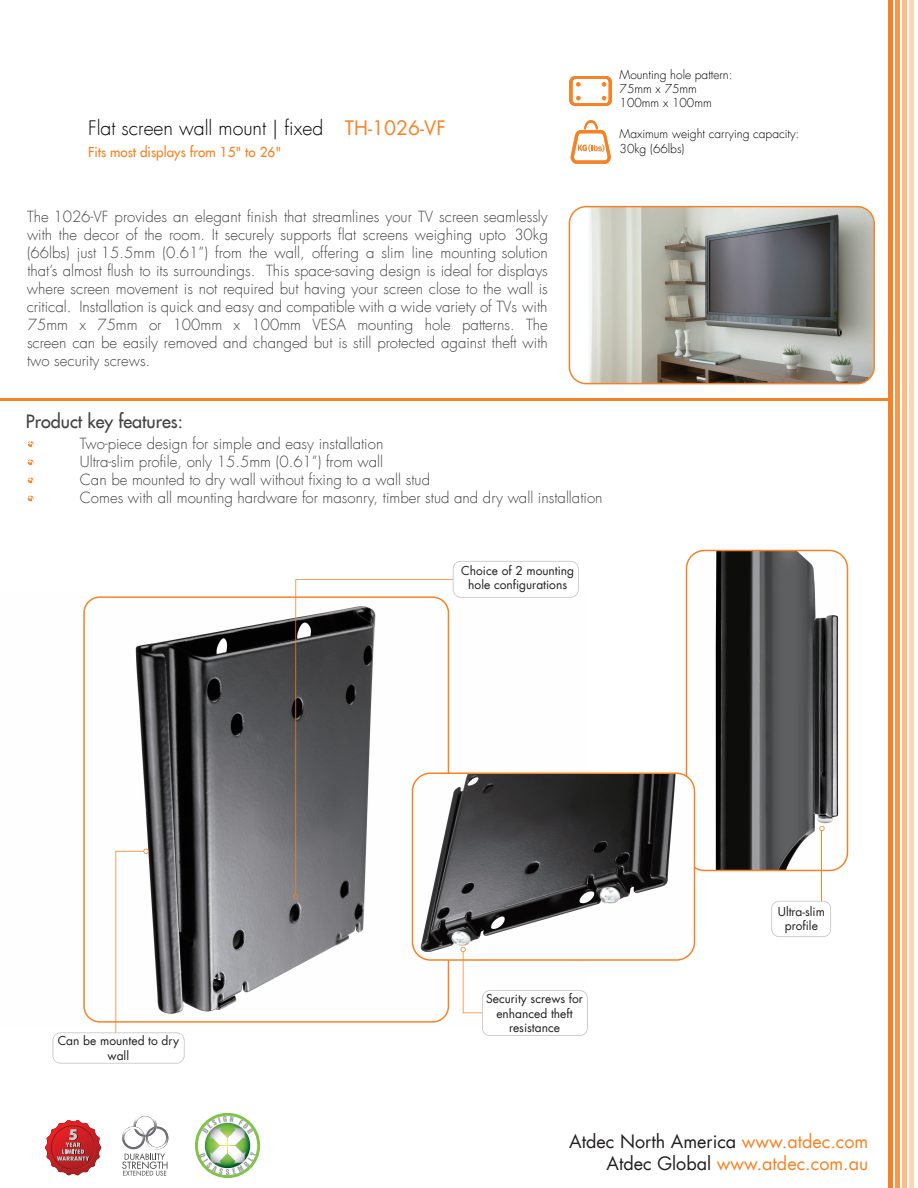
<style>
.page{position:relative;width:918px;height:1188px;background:#fff}
.page>*{position:absolute;margin:0;border:0;box-sizing:border-box;transform-origin:0 0}
.t1{font:300 19.5px "Futura LT";color:#040503}
.t2{font:19.5px "Futura LT";color:#f58326}
.t3{font:18px/21.6px "Futura LT";color:#f58326;text-align:right}
.t4{font:18px "Futura LT";color:#434444}
.t5{font:300 15px/18px "Futura LT";color:#434444;text-align:justify}
.t6{font:13.5px "Futura LT";color:#f58326}
.t7{font:12px/14.4px "Futura LT";color:#231f20;text-align:center}
.t8{font:300 12px/14.4px "Futura LT";color:#040503}
.s1{font-family:"Futura LT Light";font-weight:400}
.s2{color:#231f20}
</style>
<div class="page">
<svg style="left:83px;top:596px;width:366px;height:427px"></svg>
<div style="left:888px;top:0;width:5px;height:1188px;background:#f58326"></div>
<div style="left:895px;top:0;width:5px;height:1188px;background:#f7994d"></div>
<div style="left:902px;top:0;width:5px;height:1188px;background:#fbbc88"></div>
<div style="left:909px;top:0;width:5px;height:1188px;background:#fdd5b3"></div>
<hr style="left:0;top:398px;width:891px;height:3px;background:#f58326">
<svg style="left:27px;top:441px;width:7px;height:6px"></svg>
<svg style="left:27px;top:459px;width:7px;height:6px"></svg>
<svg style="left:27px;top:477px;width:7px;height:7px"></svg>
<svg style="left:27px;top:495px;width:7px;height:7px"></svg>
<svg style="left:569px;top:206px;width:306px;height:178px;background:#a3a199"></svg>
<svg style="left:686px;top:550px;width:162px;height:321px"></svg>
<svg style="left:571px;top:120px;width:40px;height:44px"></svg>
<svg style="left:412px;top:772px;width:283px;height:189px"></svg>
<svg style="left:195px;top:1113px;width:65px;height:65px"></svg>
<svg style="left:122px;top:1114px;width:46px;height:62px"></svg>
<svg style="left:45px;top:1120px;width:57px;height:56px"></svg>
<svg style="left:569px;top:76px;width:43px;height:30px"></svg>
<svg style="left:295px;top:579px;width:166px;height:315px"></svg>
<svg style="left:293px;top:894px;width:5px;height:5px"></svg>
<svg style="left:53px;top:849px;width:132px;height:215px"></svg>
<svg style="left:460px;top:947px;width:128px;height:89px"></svg>
<hr style="left:822px;top:830px;width:1px;height:77px;background:#f58326">
<svg style="left:819px;top:826px;width:6px;height:5px"></svg>
<svg style="left:771px;top:901px;width:60px;height:36px"></svg>
<svg style="left:453px;top:561px;width:126px;height:37px"></svg>
<h1 class="t1" style="left:88px;top:116px;width:237px">Flat screen wall mount | fixed</h1>
<p class="t6" style="left:88px;top:143px;width:195px">Fits most displays from 15" to 26"</p>
<h1 class="t2" style="left:345px;top:115px;width:102px">TH-1026-VF</h1>
<p class="t8" style="left:620px;top:67px;width:114px">Mounting hole pattern:<br>75mm x 75mm<br>100mm x 100mm</p>
<p class="t8" style="left:620px;top:127px;width:181px">Maximum weight carrying capacity:<br>30kg (66lbs)</p>
<p class="t5" style="left:27px;top:208px;width:523px">The 1026-VF provides an elegant finish that streamlines your TV screen seamlessly with the decor of the room. It securely supports flat screens weighing upto 30kg (66lbs) just <span class="s1">15</span>.5mm (0.6<span class="s1">1</span>”) from the wall, offering a slim line mounting solution that’s almost flush to its surroundings. This space-saving design is ideal for displays where screen movement is not required but having your screen close to the wall is critical. Installation is quick and easy and compatible with a wide variety of TVs with 75mm x 75mm or 100mm x 100mm VESA mounting hole patterns. The screen can be easily removed and changed but is still protected against theft with two security screws.</p>
<p class="t4" style="left:26px;top:409px;width:159px">Product key features:</p>
<p class="t5" style="left:80px;top:435px;width:524px;text-align:left">Two-piece design for simple and easy installation<br>Ultra-slim profile, only 1<span class="s1">5</span>.5mm (0.6<span class="s1">1</span>”) from wall<br>Can be mounted to dry wall without fixing to a wall stud<br>Comes with all mounting hardware for masonry, timber stud and dry wall installation</p>
<p class="t7" style="left:461px;top:563px;width:115px">Choice of 2 mounting hole configurations</p>
<p class="t7" style="left:58px;top:1034px;width:123px">Can be mounted to dry wall</p>
<p class="t7" style="left:486px;top:992px;width:98px">Security screws for enhanced theft resistance</p>
<p class="t7" style="left:778px;top:904px;width:49px">Ultra-slim profile</p>
<p class="t3" style="left:569px;top:1131px;width:301px"><span class="s2">Atdec North America</span> www.atdec.com<br><span class="s2">Atdec Global</span> www.atdec.com.au</p>
</div>
